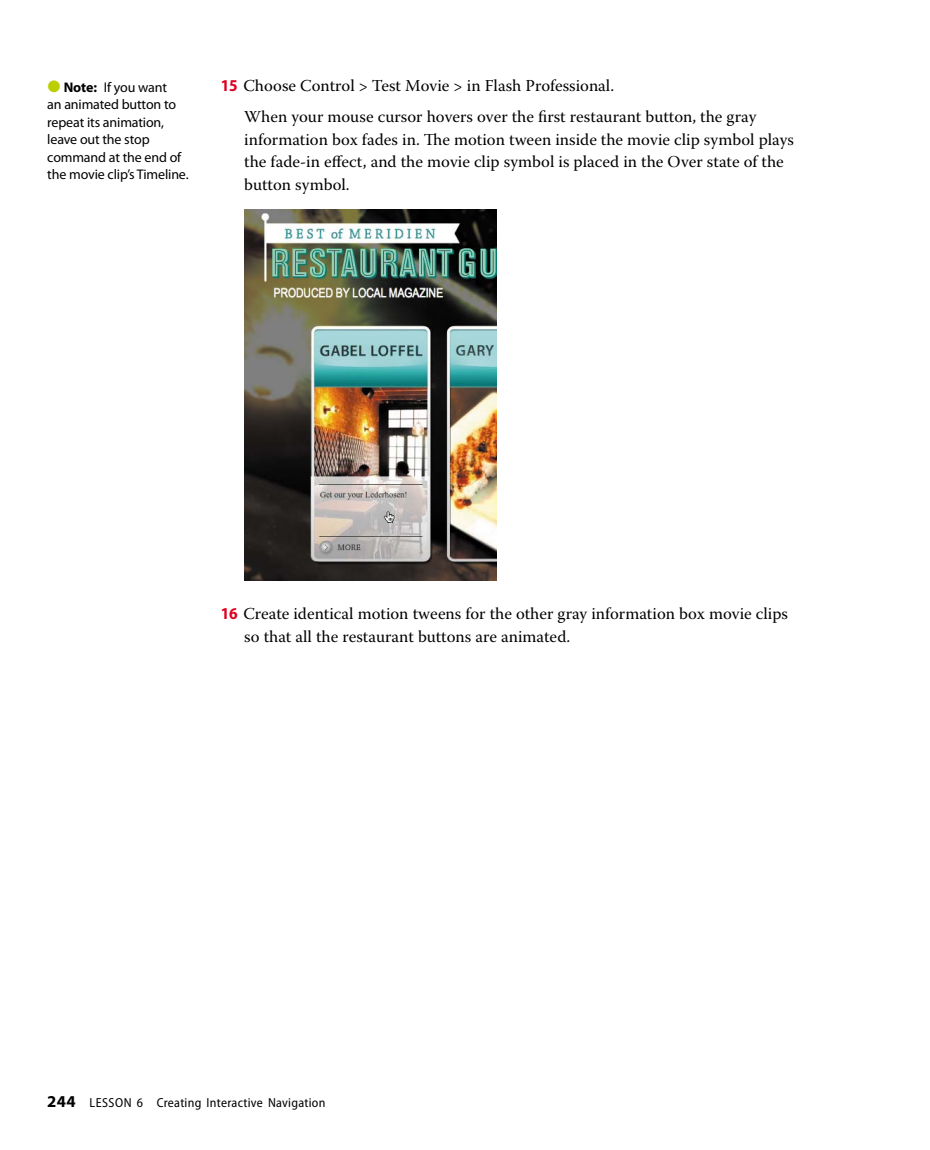
<style>
.page{position:relative;width:930px;height:1150px;background:#fff}
.page>*{position:absolute;margin:0;border:0;box-sizing:border-box;transform-origin:0 0}
.t1{font:16.62px/22.8px "Warnock Pro";color:#000}
.t2{font:14px/17.5px "Myriad Pro";letter-spacing:-.01em;color:#000}
.t3{font:semi-condensed 13.12px "Myriad Pro";letter-spacing:.02em;color:#000}
.s1{font-family:"European Pi Three";font-size:16.62px;color:#bbcf00}
.s2{font-weight:700}
.s3{font-family:"Myriad Pro";font-weight:700;font-stretch:semi-condensed;color:#df0023}
.s4{font-weight:700;font-stretch:normal;font-size:16.62px}
</style>
<div class="page">
<img style="left:244px;top:209px;width:252px;height:371px">
<p class="t2" style="left:47px;top:78px;width:143px"><span class="s1">P</span> <span class="s2">Note:</span> If you want<br>an animated button to repeat its animation, leave out the stop command at the end of the movie clip’s Timeline.</p>
<p class="t1" style="left:244px;top:70px;width:513px;line-height:30.6px;text-indent:-24px"><span class="s3">15</span> Choose Control &gt; Test Movie &gt; in Flash Professional.<br>When your mouse cursor hovers over the first restaurant button, the gray</p>
<p class="t1" style="left:244px;top:127px;width:551px">information box fades in. The motion tween inside the movie clip symbol plays the fade-in effect, and the movie clip symbol is placed in the Over state of the button symbol.</p>
<p class="t1" style="left:244px;top:602px;width:545px;text-indent:-24px"><span class="s3">16</span> Create identical motion tweens for the other gray information box movie clips so that all the restaurant buttons are animated.</p>
<p class="t3" style="left:47px;top:1096px;width:279px"><span class="s4">244</span> Lesson 6 Creating Interactive navigation</p>
</div>
